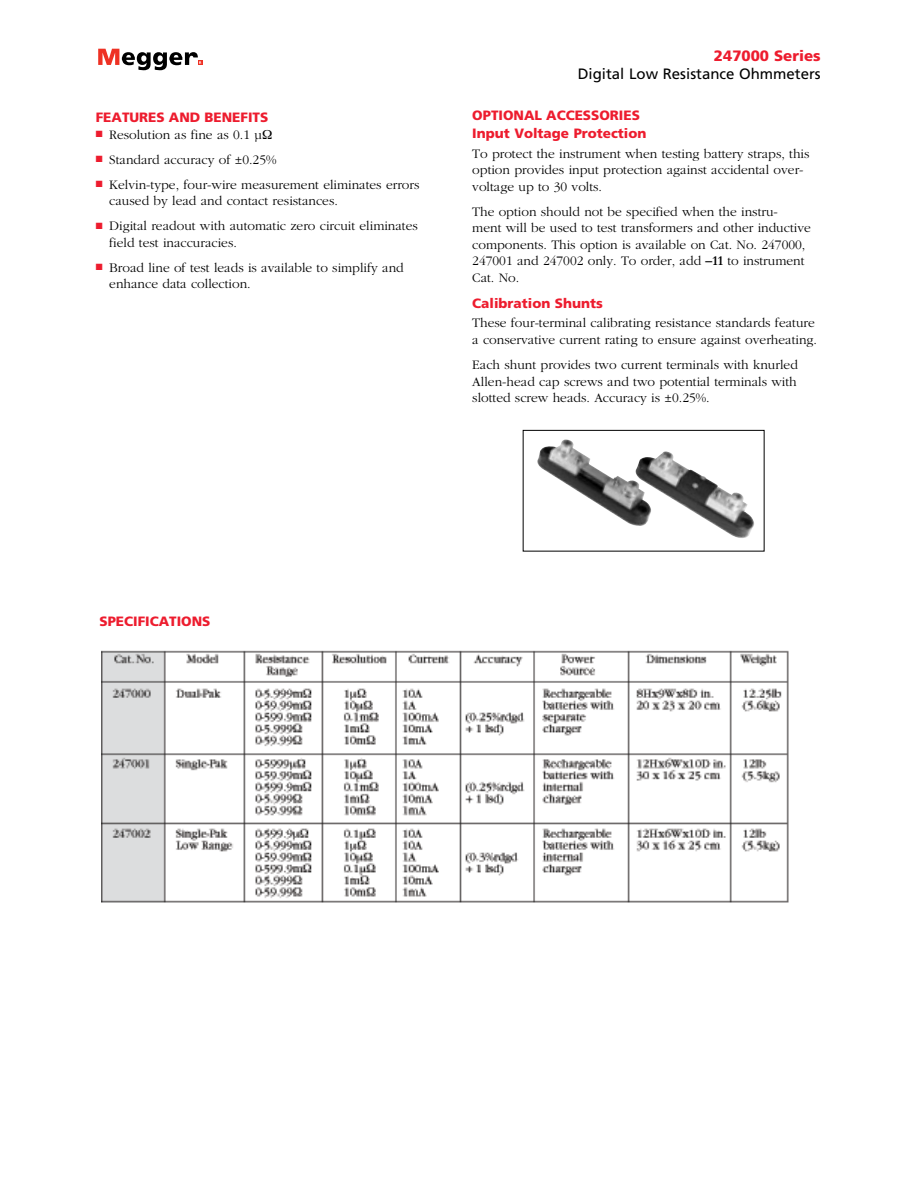
<style>
.page{position:relative;width:918px;height:1188px;background:#fff}
.page>*{position:absolute;margin:0;border:0;box-sizing:border-box;transform-origin:0 0}
.t1{font:15px "Frutiger";color:#000}
.t2{font:900 15px "Frutiger";color:#ed1c2e}
.t3{font:300 13.5px/16.5px "Garamond";color:#000}
.t4{font:900 13.5px/17.5px "Frutiger";color:#ed1c2e}
.s1{color:#ed1c2e}
.s2{font-weight:700}
</style>
<div class="page">
<svg style="left:98px;top:49px;width:104px;height:21px"></svg>
<img style="left:101px;top:650px;width:688px;height:253px">
<img style="left:537px;top:440px;width:217px;height:98px">
<div style="left:523px;top:430px;width:242px;height:122px;border:1px solid #000"></div>
<p class="t4" style="left:96px;top:109px;width:174px">FEATURES AND BENEFITS</p>
<p class="t3" style="left:96px;top:126px;width:168px"><span class="s1">■</span> Resolution as fine as 0.1 µ</p>
<p class="t3" style="left:96px;top:151px;width:182px"><span class="s1">■</span> Standard accuracy of ±0.25%</p>
<p class="t3" style="left:109px;top:176px;width:312px;text-indent:-14px"><span class="s1">■</span> Kelvin-type, four-wire measurement eliminates errors caused by lead and contact resistances.</p>
<p class="t3" style="left:109px;top:218px;width:310px;text-indent:-14px"><span class="s1">■</span> Digital readout with automatic zero circuit eliminates field test inaccuracies.</p>
<p class="t3" style="left:109px;top:260px;width:296px;text-indent:-14px"><span class="s1">■</span> Broad line of test leads is available to simplify and enhance data collection.</p>
<p class="t2" style="left:714px;top:47px;width:108px">247000 Series</p>
<p class="t1" style="left:578px;top:65px;width:244px">Digital Low Resistance Ohmmeters</p>
<p class="t4" style="left:472px;top:107px;width:176px">OPTIONAL ACCESSORIES<br>Input Voltage Protection</p>
<p class="t3" style="left:472px;top:145px;width:339px">To protect the instrument when testing battery straps, this option provides input protection against accidental over&shy;voltage up to 30 volts.</p>
<p class="t3" style="left:472px;top:203px;width:340px">The option should not be specified when the instru-<br>ment will be used to test transformers and other inductive components. This option is available on Cat. No. 247000, 247001 and 247002 only. To order, add <span class="s2">–11</span> to instrument Cat. No.</p>
<p class="t4" style="left:472px;top:294px;width:132px">Calibration Shunts</p>
<p class="t3" style="left:472px;top:315px;width:346px">These four-terminal calibrating resistance standards feature a conservative current rating to ensure against overheating.</p>
<p class="t3" style="left:472px;top:357px;width:327px;text-align:justify">Each shunt provides two current terminals with knurled Allen-head cap screws and two potential terminals with slotted screw heads. Accuracy is ±0.25%.</p>
<p class="t4" style="left:99px;top:613px;width:113px">SPECIFICATIONS</p>
</div>
